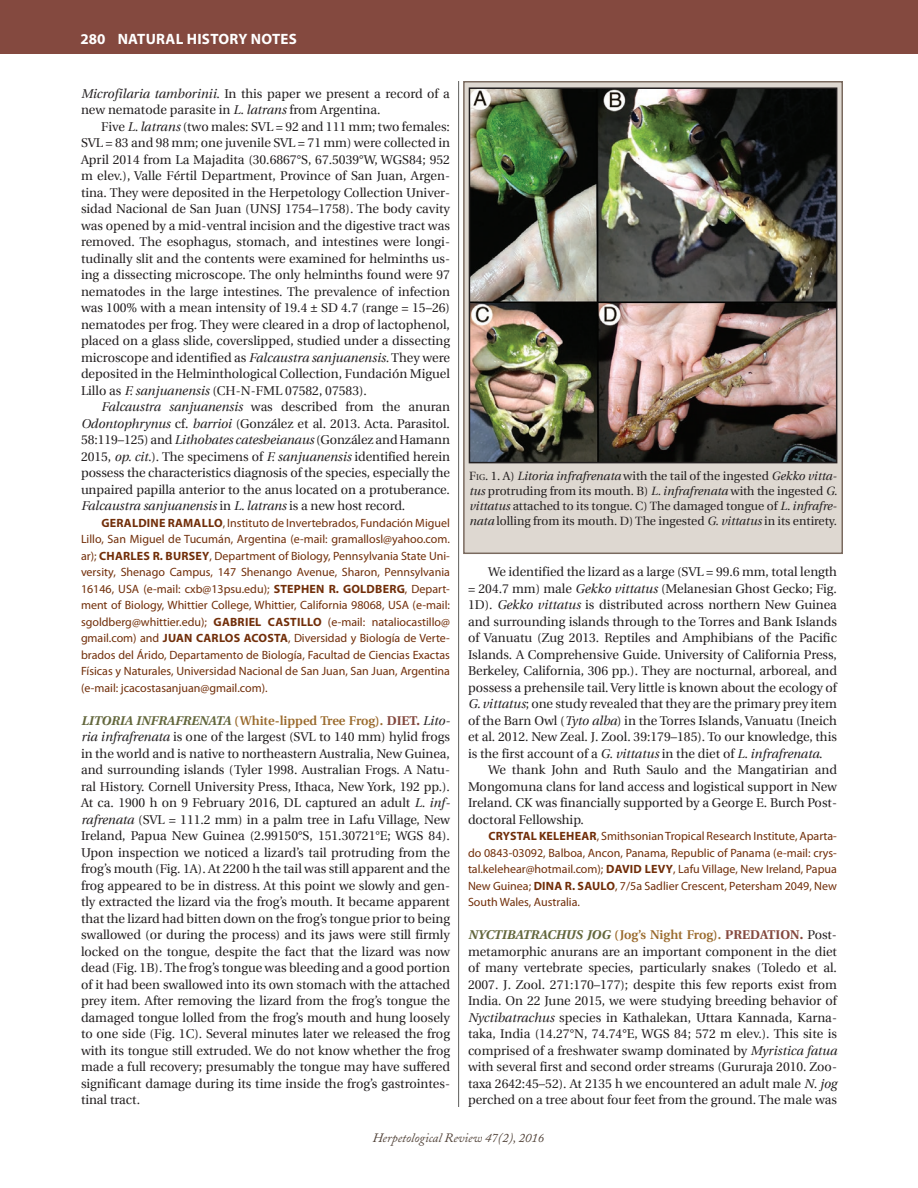
<style>
.page{position:relative;width:918px;height:1188px;background:#fff}
.page>*{position:absolute;margin:0;border:0;box-sizing:border-box;transform-origin:0 0}
.t1{font:700 15px "Myriad Pro";letter-spacing:.02em;color:#fff}
.Nat_Hist_nested_para{font:12.75px/16.5px "Utopia";color:#231f20;text-align:justify}
.t2{font:italic 12.75px "Adobe Caslon";color:#504137}
.Geo_Dist_authors{font:12px/16.5px "Myriad Pro";color:#712e09;text-align:justify}
.t3{font:12px/15px "Utopia";color:#231f20;text-align:justify}
.s1{font-style:italic}
.s2{font-weight:700}
.s3{font-weight:700;font-style:italic;color:#63673c}
.s4{font-weight:600;color:#9a6a2c}
.s5{font-weight:700;color:#84493f}
.s6{font-style:inherit}
.s7{font-size:8.4px}
</style>
<div class="page">
<hr style="left:458px;top:81px;width:1px;height:1026px;background:#5e5e5c">
<div style="left:0;top:0;width:918px;height:54px;background:#84493f"></div>
<div style="left:463px;top:81px;width:380px;height:473px;background:#ded8d1;border:2px solid #7a6a5f"></div>
<img style="left:472px;top:90px;width:362px;height:370px">
<div style="left:469px;top:87px;width:368px;height:376px;border:2px solid #231f20"></div>
<p class="t1" style="left:80px;top:29px;width:218px">280 NATURAL HISTORY NOTES</p>
<p class="Nat_Hist_nested_para" style="left:81px;top:85px;width:370px"><span class="s1">Microfilaria tamborinii</span>. In this paper we present a record of a new nematode parasite in <span class="s1">L. latrans</span> from Argentina.</p>
<p class="Nat_Hist_nested_para" style="left:81px;top:118px;width:371px;text-indent:20px">Five <span class="s1">L. latrans</span> (two males: SVL = 92 and 111 mm; two females:<br>SVL = 83 and 98 mm; one juvenile SVL = 71 mm) were collected in April 2014 from La Majadita (30.6867°S, 67.5039°W, WGS84; 952 m elev.), Valle Fértil Department, Province of San Juan, Argen&shy;tina. They were deposited in the Herpetology Collection Univer&shy;sidad Nacional de San Juan (UNSJ 1754–1758). The body cavity was opened by a mid-ventral incision and the digestive tract was removed. The esophagus, stomach, and intestines were longi&shy;tudinally slit and the contents were examined for helminths us&shy;ing a dissecting microscope. The only helminths found were 97 nematodes in the large intestines. The prevalence of infection was 100% with a mean intensity of 19.4 ± SD 4.7 (range = 15–26) nematodes per frog. They were cleared in a drop of lactophenol, placed on a glass slide, coverslipped, studied under a dissecting microscope and identified as <span class="s1">Falcaustra sanjuanensis.</span> They were deposited in the Helminthological Collection, Fundación Miguel Lillo as <span class="s1">F. sanjuanensis</span> (CH-N-FML 07582, 07583).</p>
<p class="Nat_Hist_nested_para" style="left:81px;top:399px;width:371px;text-indent:20px"><span class="s1">Falcaustra sanjuanensis</span> was described from the anuran <span class="s1">Odontophrynus</span> cf. <span class="s1">barrioi</span> (González et al. 2013. Acta. Parasitol.<br>58:119–125) and <span class="s1">Lithobates catesbeianaus</span> (González and Hamann 2015, <span class="s1">op. cit.</span>). The specimens of <span class="s1">F. sanjuanensis</span> identified herein possess the characteristics diagnosis of the species, especially the unpaired papilla anterior to the anus located on a protuberance.<br><span class="s1">Falcaustra sanjuanensis</span> in <span class="s1">L. latrans</span> is a new host record.</p>
<p class="Geo_Dist_authors" style="left:81px;top:514px;width:371px;text-indent:20px"><span class="s2">GERALDINE RAMALLO</span>, Instituto de Invertebrados, Fundación Miguel Lillo, San Miguel de Tucumán, Argentina (e-mail: gramallosl@yahoo.com. ar); <span class="s2">CHARLES R. BURSEY</span>, Department of Biology, Pennsylvania State Uni&shy;versity, Shenago Campus, 147 Shenango Avenue, Sharon, Pennsylvania 16146, USA (e-mail: cxb@13psu.edu); <span class="s2">STEPHEN R. GOLDBERG</span>, Depart&shy;ment of Biology, Whittier College, Whittier, California 98068, USA (e-mail: sgoldberg@whittier.edu); <span class="s2">GABRIEL CASTILLO</span> (e-mail: nataliocastillo@ gmail.com) and <span class="s2">JUAN CARLOS ACOSTA</span>, Diversidad y Biología de Verte&shy;brados del Árido, Departamento de Biología, Facultad de Ciencias Exactas Físicas y Naturales, Universidad Nacional de San Juan, San Juan, Argentina (e-mail: jcacostasanjuan@gmail.com).</p>
<p class="Nat_Hist_nested_para" style="left:81px;top:712px;width:371px"><span class="s3">LITORIA INFRAFRENATA</span> <span class="s4">(White-lipped Tree Frog).</span> <span class="s5">DIET.</span> <span class="s1">Lito&shy;ria infrafrenata</span> is one of the largest (SVL to 140 mm) hylid frogs in the world and is native to northeastern Australia, New Guinea, and surrounding islands (Tyler 1998. Australian Frogs. A Natu&shy;ral History. Cornell University Press, Ithaca, New York, 192 pp.).<br>At ca. 1900 h on 9 February 2016, DL captured an adult <span class="s1">L. inf&shy;rafrenata</span> (SVL = 111.2 mm) in a palm tree in Lafu Village, New Ireland, Papua New Guinea (2.99150°S, 151.30721°E; WGS 84).<br>Upon inspection we noticed a lizard’s tail protruding from the frog’s mouth (Fig. 1A). At 2200 h the tail was still apparent and the frog appeared to be in distress. At this point we slowly and gen&shy;tly extracted the lizard via the frog’s mouth. It became apparent that the lizard had bitten down on the frog’s tongue prior to being swallowed (or during the process) and its jaws were still firmly locked on the tongue, despite the fact that the lizard was now dead (Fig. 1B). The frog’s tongue was bleeding and a good portion of it had been swallowed into its own stomach with the attached prey item. After removing the lizard from the frog’s tongue the damaged tongue lolled from the frog’s mouth and hung loosely to one side (Fig. 1C). Several minutes later we released the frog with its tongue still extruded. We do not know whether the frog made a full recovery; presumably the tongue may have suffered significant damage during its time inside the frog’s gastrointes&shy;tinal tract.</p>
<p class="t3" style="left:469px;top:469px;width:370px"><span class="s6">F</span><span class="s7">ig</span><span class="s6">. 1.</span> A) <span class="s1">Litoria infrafrenata</span> with the tail of the ingested <span class="s1">Gekko vitta&shy;tus</span> protruding from its mouth. B) <span class="s1">L. infrafrenata</span> with the ingested <span class="s1">G. vittatus</span> attached to its tongue. C) The damaged tongue of <span class="s1">L. infrafre&shy;nata</span> lolling from its mouth. D) The ingested <span class="s1">G. vittatus</span> in its entirety.</p>
<p class="Nat_Hist_nested_para" style="left:468px;top:564px;width:371px;text-indent:20px">We identified the lizard as a large (SVL = 99.6 mm, total length = 204.7 mm) male <span class="s1">Gekko vittatus</span> (Melanesian Ghost Gecko; Fig.<br>1D). <span class="s1">Gekko vittatus</span> is distributed across northern New Guinea and surrounding islands through to the Torres and Bank Islands of Vanuatu (Zug 2013. Reptiles and Amphibians of the Pacific Islands. A Comprehensive Guide. University of California Press, Berkeley, California, 306 pp.). They are nocturnal, arboreal, and possess a prehensile tail. Very little is known about the ecology of <span class="s1">G. vittatus</span>; one study revealed that they are the primary prey item of the Barn Owl (<span class="s1">Tyto alba</span>) in the Torres Islands, Vanuatu (Ineich et al. 2012. New Zeal. J. Zool. 39:179–185). To our knowledge, this is the first account of a <span class="s1">G. vittatus</span> in the diet of <span class="s1">L. infrafrenata</span>.</p>
<p class="Nat_Hist_nested_para" style="left:468px;top:762px;width:371px;text-indent:20px">We thank John and Ruth Saulo and the Mangatirian and Mongomuna clans for land access and logistical support in New Ireland. CK was financially supported by a George E. Burch Post&shy;doctoral Fellowship.</p>
<p class="Geo_Dist_authors" style="left:468px;top:828px;width:371px;text-indent:20px"><span class="s2">CRYSTAL KELEHEAR</span>, Smithsonian Tropical Research Institute, Aparta&shy;do 0843-03092, Balboa, Ancon, Panama, Republic of Panama (e-mail: crys&shy;tal.kelehear@hotmail.com); <span class="s2">DAVID LEVY</span>, Lafu Village, New Ireland, Papua New Guinea; <span class="s2">DINA R. SAULO</span>, 7/5a Sadlier Crescent, Petersham 2049, New South Wales, Australia.</p>
<p class="Nat_Hist_nested_para" style="left:468px;top:927px;width:371px"><span class="s3">NYCTIBATRACHUS JOG</span> <span class="s4">(Jog’s Night Frog).</span> <span class="s5">PREDATION.</span> Post&shy;metamorphic anurans are an important component in the diet of many vertebrate species, particularly snakes (Toledo et al.<br>2007. J. Zool. 271:170–177); despite this few reports exist from India. On 22 June 2015, we were studying breeding behavior of <span class="s1">Nyctibatrachus</span> species in Kathalekan, Uttara Kannada, Karna&shy;taka, India (14.27°N, 74.74°E, WGS 84; 572 m elev.). This site is comprised of a freshwater swamp dominated by <span class="s1">Myristica fatua </span>with several first and second order streams (Gururaja 2010. Zoo&shy;taxa 2642:45–52). At 2135 h we encountered an adult male <span class="s1">N. jog </span>perched on a tree about four feet from the ground. The male was</p>
<p class="t2" style="left:373px;top:1131px;width:173px">Herpetological Review 47(2), 2016</p>
</div>
